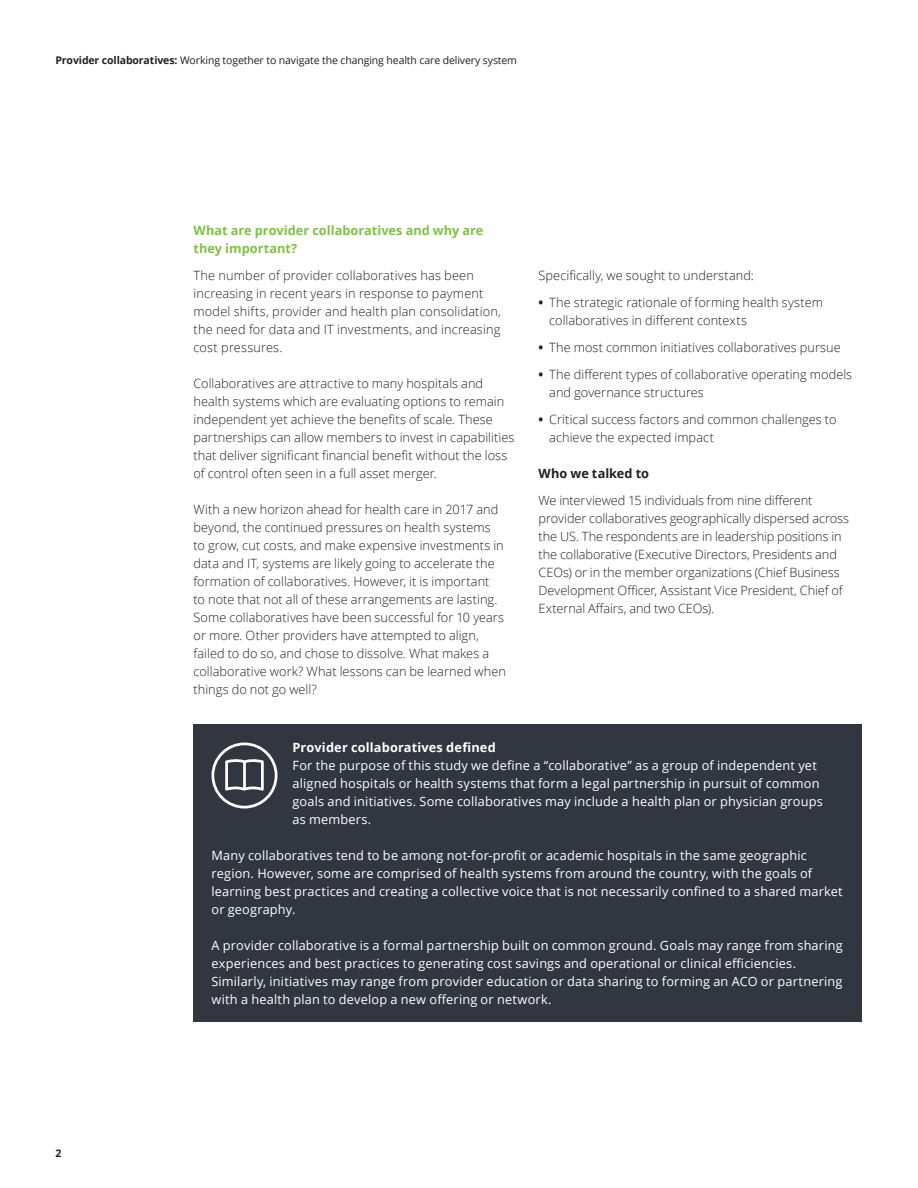
<style>
.page{position:relative;width:918px;height:1188px;background:#fff}
.page>*{position:absolute;margin:0;border:0;box-sizing:border-box;transform-origin:0 0}
.Body_copy__8_5_12pt{font:300 12.75px/18px "Open Sans";color:#231f20}
.Body_copy__white_8_5{font:12.75px/18px "Open Sans";letter-spacing:.015em;color:#fff}
.Subhead_C__8_5pt_12p{font:300 12.75px/18px "Open Sans";letter-spacing:.005em;color:#231f20}
.Subhead_C__8_5pt_12p-2{font:700 12.75px/18px "Open Sans";color:#7fc241}
.Subhead__white_8_5_1{font:700 12.75px "Open Sans";letter-spacing:.01em;color:#fff}
.Subhead_B__8_5_12pt{font:700 12.75px "Open Sans";color:#231f20}
.t1{font:10.5px "Open Sans";letter-spacing:-.01em;color:#231f20}
.Brochure_title___Lef{font:700 10.5px "Open Sans";color:#231f20}
.s1{font-weight:700}
</style>
<div class="page">
<div style="left:194px;top:725px;width:668px;height:297px;background:#323640"></div>
<svg style="left:212px;top:743px;width:66px;height:66px"></svg>
<p class="t1" style="left:56px;top:53px;width:463px"><span class="s1">Provider collaboratives:</span> Working together to navigate the changing health care delivery system</p>
<p class="Subhead_C__8_5pt_12p-2" style="left:194px;top:221px;width:292px">What are provider collaboratives and why are they important?</p>
<p class="Body_copy__8_5_12pt" style="left:194px;top:266px;width:309px">The number of provider collaboratives has been increasing in recent years in response to payment model shifts, provider and health plan consolidation, the need for data and IT investments, and increasing cost pressures.</p>
<p class="Body_copy__8_5_12pt" style="left:194px;top:374px;width:323px">Collaboratives are attractive to many hospitals and health systems which are evaluating options to remain independent yet achieve the benefits of scale. These partnerships can allow members to invest in capabilities that deliver significant financial benefit without the loss of control often seen in a full asset merger.</p>
<p class="Subhead_C__8_5pt_12p" style="left:194px;top:500px;width:314px">With a new horizon ahead for health care in 2017 and beyond, the continued pressures on health systems<br>to grow, cut costs, and make expensive investments in data and IT, systems are likely going to accelerate the formation of collaboratives. However, it is important<br>to note that not all of these arrangements are lasting.<br>Some collaboratives have been successful for 10 years or more. Other providers have attempted to align, failed to do so, and chose to dissolve. What makes a collaborative work? What lessons can be learned when things do not go well?</p>
<p class="Body_copy__8_5_12pt" style="left:539px;top:266px;width:217px">Specifically, we sought to understand:</p>
<p class="Subhead_C__8_5pt_12p" style="left:549px;top:293px;width:275px;text-indent:-11px"><span class="s1">•</span> The strategic rationale of forming health system collaboratives in different contexts</p>
<p class="Subhead_C__8_5pt_12p" style="left:539px;top:338px;width:304px"><span class="s1">•</span> The most common initiatives collaboratives pursue</p>
<p class="Subhead_C__8_5pt_12p" style="left:549px;top:365px;width:305px;text-indent:-11px"><span class="s1">•</span> The different types of collaborative operating models and governance structures</p>
<p class="Subhead_C__8_5pt_12p" style="left:549px;top:410px;width:289px;text-indent:-11px"><span class="s1">•</span> Critical success factors and common challenges to achieve the expected impact</p>
<p class="Subhead_B__8_5_12pt" style="left:539px;top:464px;width:112px">Who we talked to</p>
<p class="Body_copy__8_5_12pt" style="left:539px;top:491px;width:312px">We interviewed 15 individuals from nine different provider collaboratives geographically dispersed across the US. The respondents are in leadership positions in the collaborative (Executive Directors, Presidents and CEOs) or in the member organizations (Chief Business Development Officer, Assistant Vice President, Chief of External Affairs, and two CEOs).</p>
<p class="Brochure_title___Lef" style="left:56px;top:1146px;width:7px">2</p>
<p class="Subhead__white_8_5_1" style="left:292px;top:739px;width:205px">Provider collaboratives defined</p>
<p class="Body_copy__white_8_5" style="left:292px;top:756px;width:532px">For the purpose of this study we define a “collaborative” as a group of independent yet aligned hospitals or health systems that form a legal partnership in pursuit of common goals and initiatives. Some collaboratives may include a health plan or physician groups as members.</p>
<p class="Body_copy__white_8_5" style="left:212px;top:846px;width:633px">Many collaboratives tend to be among not-for-profit or academic hospitals in the same geographic region. However, some are comprised of health systems from around the country, with the goals of learning best practices and creating a collective voice that is not necessarily confined to a shared market or geography.</p>
<p class="Body_copy__white_8_5" style="left:212px;top:936px;width:633px">A provider collaborative is a formal partnership built on common ground. Goals may range from sharing experiences and best practices to generating cost savings and operational or clinical efficiencies.<br>Similarly, initiatives may range from provider education or data sharing to forming an ACO or partnering with a health plan to develop a new offering or network.</p>
</div>
